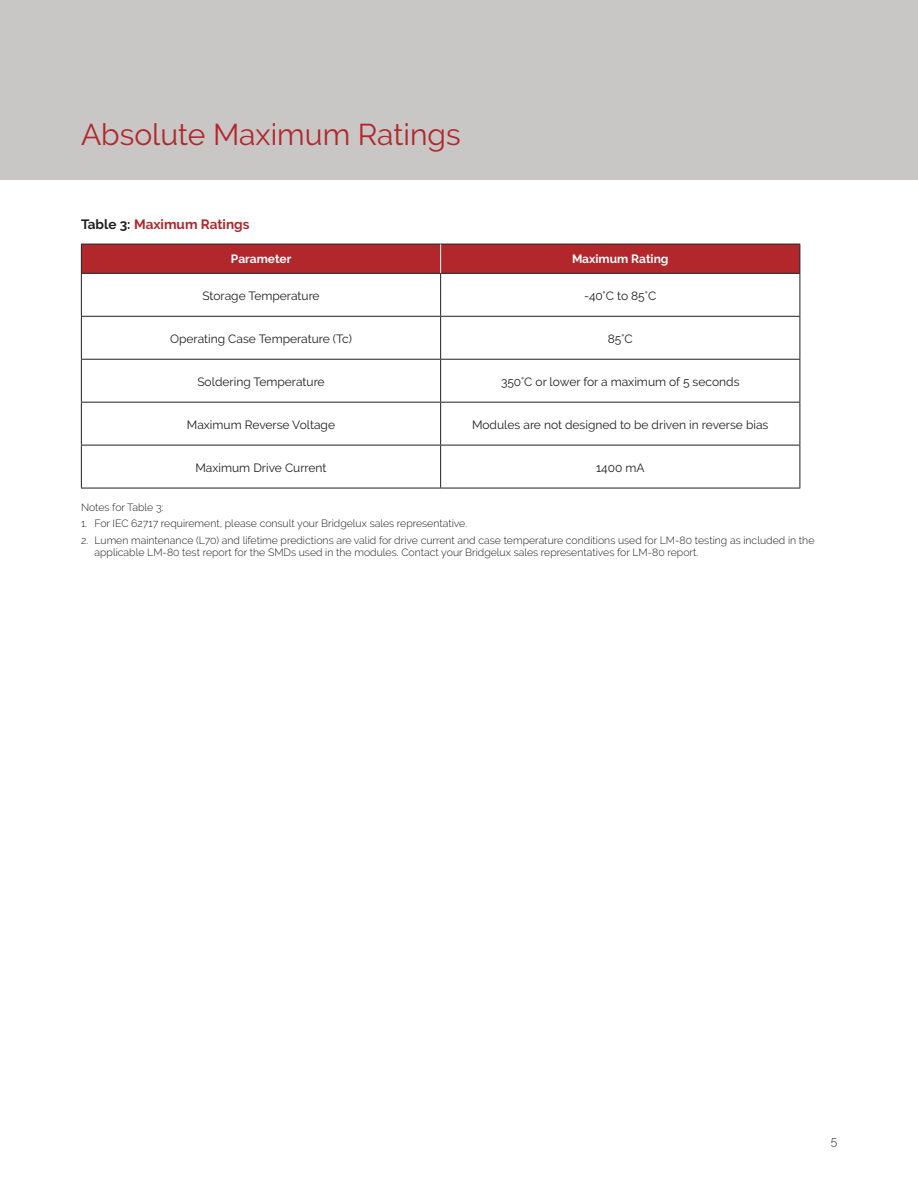
<style>
.page{position:relative;width:918px;height:1188px;background:#fff}
.page>*{position:absolute;margin:0;border:0;box-sizing:border-box;transform-origin:0 0}
.t1{font:30px "Raleway";color:#b1272c}
.t2{font:700 13.5px "Raleway";color:#b1272c}
.t3{font:12px "Raleway";color:#231f20}
.t4{font:700 12px "Raleway";color:#fff}
.t5{font:300 12px "Raleway";color:#231f20}
.t6{font:300 10.5px/12px "Raleway";color:#231f20}
.s1{color:#231f20}
</style>
<div class="page">
<div style="left:0;top:0;width:918px;height:180px;background:#c8c7c6"></div>
<hr style="left:81px;top:273px;width:360px;height:1px;background:#231f20">
<hr style="left:81px;top:274px;width:1px;height:42px;background:#231f20">
<hr style="left:441px;top:273px;width:359px;height:1px;background:#231f20">
<hr style="left:440px;top:274px;width:1px;height:42px;background:#231f20">
<hr style="left:800px;top:274px;width:1px;height:42px;background:#231f20">
<hr style="left:81px;top:316px;width:360px;height:1px;background:#231f20">
<hr style="left:81px;top:317px;width:1px;height:42px;background:#231f20">
<hr style="left:441px;top:316px;width:359px;height:1px;background:#231f20">
<hr style="left:440px;top:317px;width:1px;height:42px;background:#231f20">
<hr style="left:800px;top:317px;width:1px;height:42px;background:#231f20">
<hr style="left:81px;top:359px;width:360px;height:1px;background:#231f20">
<hr style="left:81px;top:360px;width:1px;height:42px;background:#231f20">
<hr style="left:441px;top:359px;width:359px;height:1px;background:#231f20">
<hr style="left:440px;top:360px;width:1px;height:42px;background:#231f20">
<hr style="left:800px;top:360px;width:1px;height:42px;background:#231f20">
<hr style="left:81px;top:402px;width:360px;height:1px;background:#231f20">
<hr style="left:81px;top:403px;width:1px;height:42px;background:#231f20">
<hr style="left:441px;top:402px;width:359px;height:1px;background:#231f20">
<hr style="left:440px;top:403px;width:1px;height:42px;background:#231f20">
<hr style="left:800px;top:403px;width:1px;height:42px;background:#231f20">
<hr style="left:81px;top:445px;width:360px;height:1px;background:#231f20">
<hr style="left:81px;top:445px;width:1px;height:43px;background:#231f20">
<hr style="left:441px;top:445px;width:359px;height:1px;background:#231f20">
<hr style="left:440px;top:445px;width:1px;height:43px;background:#231f20">
<hr style="left:800px;top:445px;width:1px;height:43px;background:#231f20">
<hr style="left:81px;top:488px;width:360px;height:1px;background:#231f20">
<hr style="left:441px;top:488px;width:359px;height:1px;background:#231f20">
<svg style="left:81px;top:244px;width:720px;height:29px;background:#ac272c"></svg>
<h1 class="t1" style="left:81px;top:117px;width:381px">Absolute Maximum Ratings</h1>
<p class="t2" style="left:81px;top:216px;width:170px"><span class="s1">Table 3:</span> Maximum Ratings</p>
<p class="t4" style="left:231px;top:252px;width:62px">Parameter</p>
<p class="t4" style="left:572px;top:252px;width:98px">Maximum Rating</p>
<p class="t3" style="left:202px;top:289px;width:119px">Storage Temperature</p>
<p class="t3" style="left:584px;top:289px;width:74px">-40°C to 85°C</p>
<p class="t3" style="left:170px;top:331px;width:183px">Operating Case Temperature (Tc)</p>
<p class="t3" style="left:608px;top:331px;width:27px">85°C</p>
<p class="t3" style="left:197px;top:374px;width:129px">Soldering Temperature</p>
<p class="t3" style="left:501px;top:374px;width:240px">350°C or lower for a maximum of 5 seconds</p>
<p class="t3" style="left:187px;top:417px;width:150px">Maximum Reverse Voltage</p>
<p class="t3" style="left:472px;top:417px;width:298px">Modules are not designed to be driven in reverse bias</p>
<p class="t3" style="left:195px;top:460px;width:133px">Maximum Drive Current</p>
<p class="t3" style="left:596px;top:460px;width:50px">1400 mA</p>
<p class="t6" style="left:81px;top:501px;width:84px">Notes for Table 3:</p>
<p class="t6" style="left:81px;top:518px;width:388px">1. For IEC 62717 requirement, please consult your Bridgelux sales representative.</p>
<p class="t6" style="left:95px;top:534px;width:721px;text-indent:-14px">2. Lumen maintenance (L70) and lifetime predictions are valid for drive current and case temperature conditions used for LM-80 testing as included in the applicable LM-80 test report for the SMDs used in the modules. Contact your Bridgelux sales representatives for LM-80 report.</p>
<p class="t5" style="left:831px;top:1134px;width:8px">5</p>
</div>
